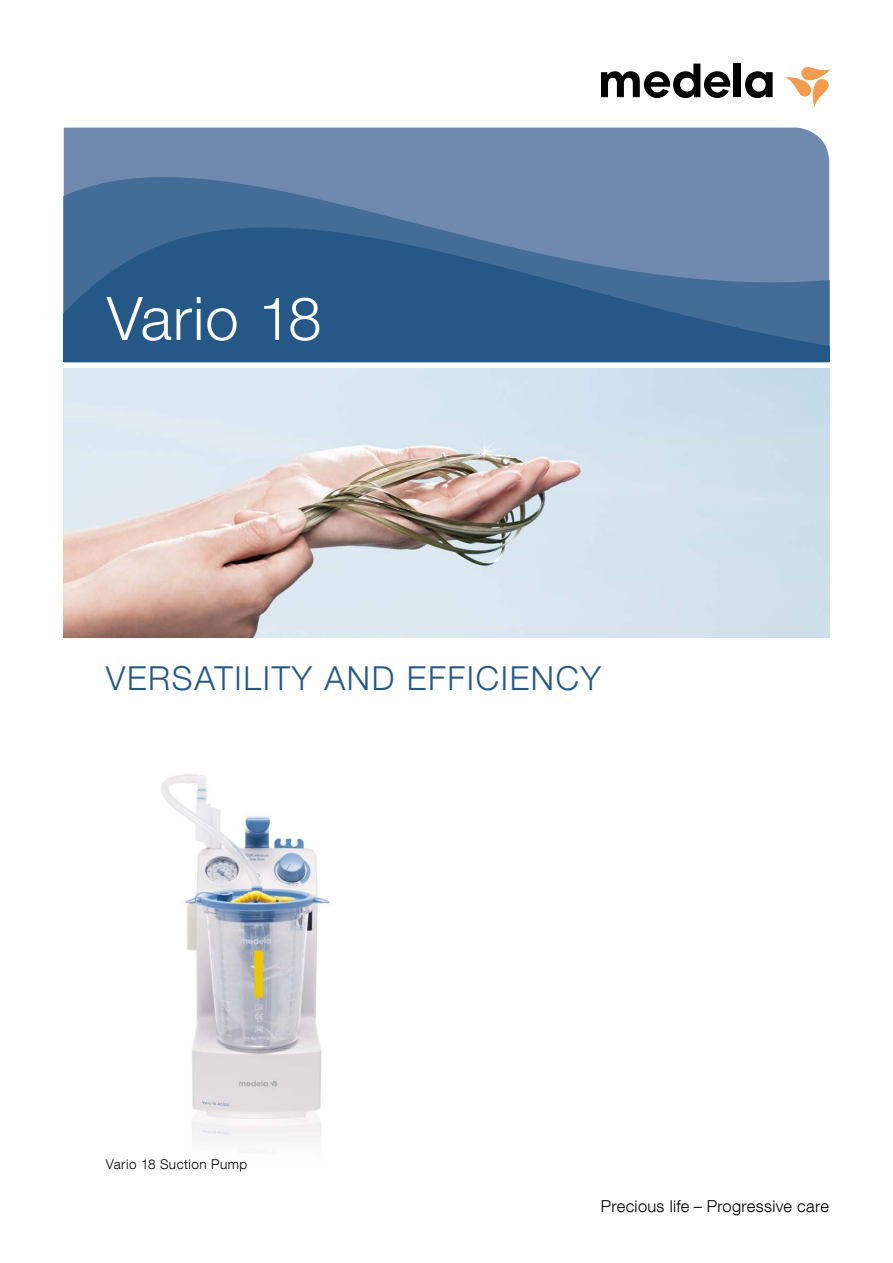
<style>
.page{position:relative;width:893px;height:1263px;background:#fff}
.page>*{position:absolute;margin:0;border:0;box-sizing:border-box;transform-origin:0 0}
.t1{font:300 60px "Helvetica Neue LT Com";letter-spacing:.02em;color:#fff}
.t2{font:300 33px "Helvetica Neue LT Com";letter-spacing:.05em;color:#265887}
.t3{font:300 16.5px "Helvetica Neue LT Com";letter-spacing:.02em;color:#000}
.t4{font:300 13.5px "Helvetica Neue LT Com";letter-spacing:.035em;color:#000}
</style>
<div class="page">
<img style="left:161px;top:774px;width:170px;height:378px">
<div style="left:734px;top:64px;width:7px;height:33px;background:#000"></div>
<svg style="left:745px;top:71px;width:28px;height:27px"></svg>
<svg style="left:601px;top:64px;width:129px;height:34px"></svg>
<svg style="left:785px;top:67px;width:46px;height:40px"></svg>
<div style="left:64px;top:128px;width:765px;height:38px;background:#708aaf"></div>
<svg style="left:64px;top:166px;width:765px;height:196px;background:#446c97"></svg>
<img style="left:64px;top:369px;width:765px;height:268px">
<h1 class="t1" style="left:107px;top:282px;width:216px">Vario 18</h1>
<h2 class="t2" style="left:106px;top:658px;width:497px">VERSATILITY AND EFFICIENCY</h2>
<p class="t4" style="left:106px;top:1156px;width:143px">Vario 18 Suction Pump</p>
<p class="t3" style="left:601px;top:1196px;width:229px">Precious life – Progressive care</p>
</div>
